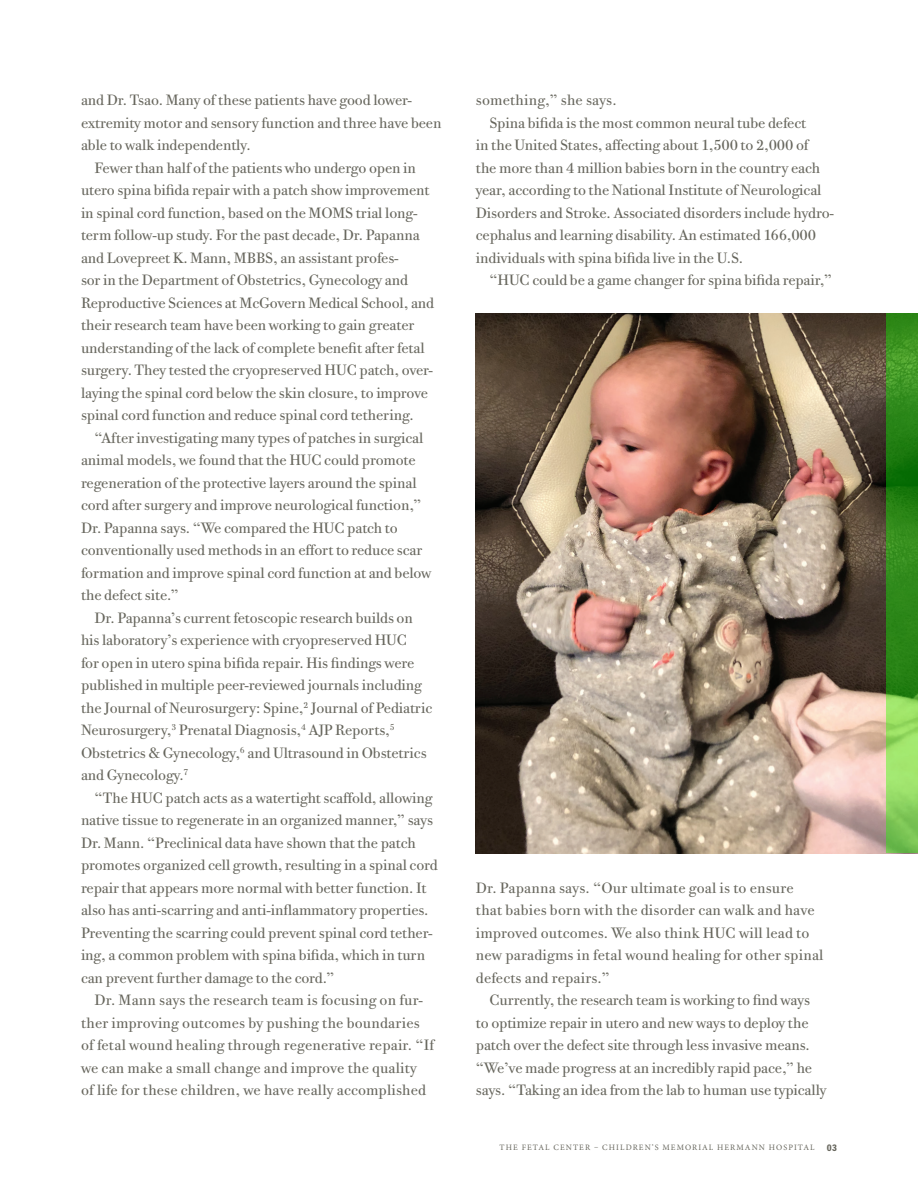
<style>
.page{position:relative;width:918px;height:1188px;background:#fff}
.page>*{position:absolute;margin:0;border:0;box-sizing:border-box;transform-origin:0 0}
.Article_Body{font:15px/22.5px "Bodoni Twe ITC Pro";letter-spacing:-.01em;color:#67665d}
.Article_Body-2{font:15px/22.5px "Bodoni Twe ITC Pro";letter-spacing:.01em;color:#67665d}
.Article_Subhead{font:15px/22.5px "Bodoni Twe ITC Pro";letter-spacing:-.01em;color:#67665d}
.t1{font:8.25px "Minion Pro";letter-spacing:.13em;color:#67665d}
.s1{font-family:"Franklin Gothic LT Pro Cn Dm";font-size:9.75px}
</style>
<div class="page">
<img style="left:476px;top:313px;width:410px;height:540px">
<svg style="left:886px;top:313px;width:32px;height:540px"></svg>
<p class="Article_Subhead" style="left:81px;top:89px;width:362px">and Dr. Tsao. Many of these patients have good lower&shy;extremity motor and sensory function and three have been able to walk independently.</p>
<p class="Article_Body" style="left:81px;top:156px;width:355px;text-indent:14px">Fewer than half of the patients who undergo open in utero spina bifida repair with a patch show improvement in spinal cord function, based on the MOMS trial long&shy;term follow-up study. For the past decade, Dr. Papanna and Lovepreet K. Mann, MBBS, an assistant profes-<br>sor in the Department of Obstetrics, Gynecology and Reproductive Sciences at McGovern Medical School, and their research team have been working to gain greater understanding of the lack of complete benefit after fetal surgery. They tested the cryopreserved HUC patch, over&shy;laying the spinal cord below the skin closure, to improve spinal cord function and reduce spinal cord tethering.</p>
<p class="Article_Body" style="left:81px;top:426px;width:352px;text-indent:14px">“After investigating many types of patches in surgical animal models, we found that the HUC could promote regeneration of the protective layers around the spinal cord after surgery and improve neurological function,” Dr. Papanna says. “We compared the HUC patch to conventionally used methods in an effort to reduce scar formation and improve spinal cord function at and below the defect site.”</p>
<p class="Article_Body" style="left:81px;top:606px;width:353px;text-indent:14px">Dr. Papanna’s current fetoscopic research builds on his laboratory’s experience with cryopreserved HUC<br>for open in utero spina bifida repair. His findings were published in multiple peer-reviewed journals including the Journal of Neurosurgery: Spine,<sup>2</sup> Journal of Pediatric Neurosurgery,<sup>3</sup> Prenatal Diagnosis,<sup>4</sup> AJP Reports,<sup>5<br></sup>Obstetrics &amp; Gynecology,<sup>6</sup> and Ultrasound in Obstetrics and Gynecology.<sup>7</sup></p>
<p class="Article_Body" style="left:81px;top:786px;width:358px;text-indent:14px">“The HUC patch acts as a watertight scaffold, allowing native tissue to regenerate in an organized manner,” says Dr. Mann. “Preclinical data have shown that the patch promotes organized cell growth, resulting in a spinal cord repair that appears more normal with better function. It also has anti-scarring and anti-inflammatory properties.<br>Preventing the scarring could prevent spinal cord tether&shy;ing, a common problem with spina bifida, which in turn can prevent further damage to the cord.”</p>
<p class="Article_Body-2" style="left:81px;top:989px;width:355px;text-indent:14px">Dr. Mann says the research team is focusing on fur&shy;ther improving outcomes by pushing the boundaries of fetal wound healing through regenerative repair. “If we can make a small change and improve the quality<br>of life for these children, we have really accomplished</p>
<p class="Article_Body-2" style="left:476px;top:89px;width:142px">something,” she says.</p>
<p class="Article_Body" style="left:476px;top:111px;width:360px;text-indent:14px">Spina bifida is the most common neural tube defect<br>in the United States, affecting about 1,500 to 2,000 of<br>the more than 4 million babies born in the country each year, according to the National Institute of Neurological Disorders and Stroke. Associated disorders include hydro&shy;cephalus and learning disability. An estimated 166,000 individuals with spina bifida live in the U.S.</p>
<p class="Article_Body" style="left:489px;top:269px;width:344px">“HUC could be a game changer for spina bifida repair,”</p>
<p class="Article_Body-2" style="left:476px;top:876px;width:349px">Dr. Papanna says. “Our ultimate goal is to ensure that babies born with the disorder can walk and have improved outcomes. We also think HUC will lead to new paradigms in fetal wound healing for other spinal defects and repairs.”</p>
<p class="Article_Body" style="left:476px;top:989px;width:352px;text-indent:14px">Currently, the research team is working to find ways to optimize repair in utero and new ways to deploy the patch over the defect site through less invasive means. “We’ve made progress at an incredibly rapid pace,” he says. “Taking an idea from the lab to human use typically</p>
<p class="t1" style="left:500px;top:1142px;width:339px">THE FETAL CENTER – CHILDREN’S MEMORIAL HERMANN HOSPITAL <span class="s1">03</span></p>
</div>
